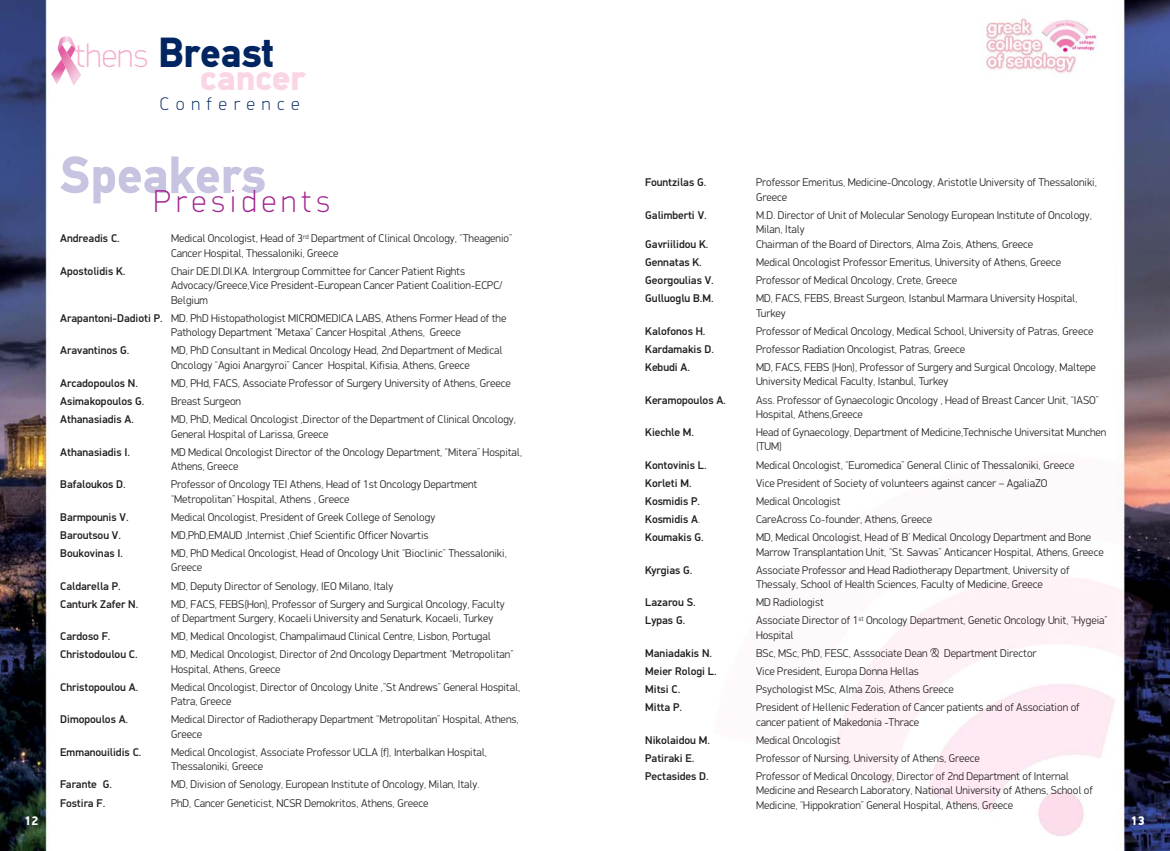
<style>
.page{position:relative;width:1170px;height:851px;background:#fff}
.page>*{position:absolute;margin:0;border:0;box-sizing:border-box;transform-origin:0 0}
.t1{font:900 52.38px "PF Din Text";color:#c7c4e2}
.t2{font:900 42.25px "PF Din Text";color:#002561}
.t3{font:900 35.75px "PF Din Display";color:#fad5e5}
.t4{font:100 33.88px "PF Din Display";color:#f6adcd}
.t5{font:100 31.62px "PF Din Display";letter-spacing:.155em;color:#a2238e}
.t6{font:100 18.25px "PF Din Display";letter-spacing:.36em;color:#002561}
.t7{font:900 12.5px "PF Din Display";color:#fff}
.t8{font:300 11.25px/14.4px "PF Din Display";color:#231f20}
.t9{font:500 11.25px "PF Din Display";color:#231f20}
.s1{font-weight:500}
.s2{font-weight:300}
</style>
<div class="page">
<img style="left:0;top:0;width:1169px;height:850px">
<svg style="left:51px;top:36px;width:30px;height:50px"></svg>
<h3 class="t4" style="left:74px;top:44px;width:76px">thens</h3>
<h2 class="t2" style="left:158px;top:38px;width:117px">Breast</h2>
<h3 class="t6" style="left:160px;top:97px;width:141px">Conference</h3>
<h3 class="t3" style="left:200px;top:65px;width:106px">cancer</h3>
<h1 class="t1" style="left:60px;top:156px;width:207px">Speakers</h1>
<h3 class="t5" style="left:154px;top:190px;width:178px">Presidents</h3>
<p class="t9" style="left:60px;top:234px;width:61px">Andreadis C.</p>
<p class="t8" style="left:171px;top:232px;width:342px">Medical Oncologist, Head of 3<sup>rd</sup> Department of Clinical Oncology, “Theagenio”<br>Cancer Hospital, Thessaloniki, Greece</p>
<p class="t9" style="left:60px;top:267px;width:67px">Apostolidis K.</p>
<p class="t8" style="left:171px;top:265px;width:333px">Chair DE.DI.DI.KA. Intergroup Committee for Cancer Patient Rights<br>Advocacy/Greece,Vice President-European Cancer Patient Coalition-ECPC/<br>Belgium</p>
<p class="t8" style="left:171px;top:312px;width:337px;text-indent:-111px"><span class="s1">Arapantoni-Dadioti P.</span> MD. PhD Histopathologist MICROMΕDICA LABS, Athens Former Head of the<br>Pathology Department “Metaxa” Cancer Hospital ,Athens, Greece</p>
<p class="t9" style="left:60px;top:346px;width:71px">Aravantinos G.</p>
<p class="t8" style="left:171px;top:344px;width:333px">MD, PhD Consultant in Medical Oncology Head, 2nd Department of Medical<br>Oncology “Agioi Anargyroi” Cancer Hospital, Κifisia, Athens, Greece</p>
<p class="t9" style="left:60px;top:379px;width:79px">Arcadopoulos N.</p>
<p class="t8" style="left:171px;top:377px;width:341px">MD, PHd, FACS, Associate Professor of Surgery University of Athens, Greece</p>
<p class="t9" style="left:60px;top:397px;width:86px">Asimakopoulos G.</p>
<p class="t8" style="left:171px;top:395px;width:72px">Breast Surgeon</p>
<p class="t9" style="left:60px;top:415px;width:75px">Athanasiadis A.</p>
<p class="t8" style="left:171px;top:413px;width:346px">MD, PhD, Medical Oncologist ,Director of the Department of Clinical Oncology,<br>General Hospital of Larissa, Greece</p>
<p class="t9" style="left:60px;top:448px;width:71px">Athanasiadis I.</p>
<p class="t8" style="left:171px;top:445px;width:353px">MD Medical Oncologist Director of the Oncology Department, “Mitera” Hospital,<br>Athens, Greece</p>
<p class="t9" style="left:60px;top:480px;width:67px">Bafaloukos D.</p>
<p class="t8" style="left:171px;top:478px;width:308px">Professor of Oncology TEI Athens, Head of 1st Oncology Department “Metropolitan” Hospital, Athens , Greece</p>
<p class="t9" style="left:60px;top:513px;width:70px">Barmpounis V.</p>
<p class="t8" style="left:171px;top:510px;width:266px">Medical Oncologist, President of Greek College of Senology</p>
<p class="t9" style="left:60px;top:531px;width:62px">Baroutsou V.</p>
<p class="t8" style="left:171px;top:529px;width:259px">MD,PhD,EMAUD ,Internist ,Chief Scientific Officer Novartis</p>
<p class="t9" style="left:60px;top:549px;width:64px">Boukovinas I.</p>
<p class="t8" style="left:171px;top:547px;width:337px">MD, PhD Medical Oncologist, Head of Oncology Unit “Bioclinic” Thessaloniki,<br>Greece</p>
<p class="t9" style="left:60px;top:581px;width:62px">Caldarella P.</p>
<p class="t8" style="left:171px;top:579px;width:224px">MD, Deputy Director of Senology, IEO Milano, Italy</p>
<p class="t9" style="left:60px;top:599px;width:80px">Canturk Zafer N.</p>
<p class="t8" style="left:171px;top:597px;width:335px">MD, FACS, FEBS(Hon), Professor of Surgery and Surgical Oncology, Faculty of Department Surgery, Kocaeli University and Senaturk, Kocaeli, Turkey</p>
<p class="t9" style="left:60px;top:632px;width:52px">Cardoso F.</p>
<p class="t8" style="left:171px;top:630px;width:321px">MD, Medical Oncologist, Champalimaud Clinical Centre, Lisbon, Portugal</p>
<p class="t9" style="left:60px;top:650px;width:79px">Christodoulou C.</p>
<p class="t8" style="left:171px;top:648px;width:344px">MD, Medical Oncologist, Director of 2nd Oncology Department “Metropolitan”<br>Hospital, Athens, Greece</p>
<p class="t9" style="left:60px;top:683px;width:80px">Christopoulou A.</p>
<p class="t8" style="left:171px;top:680px;width:351px">Medical Oncologist, Director of Oncology Unite ,”St Andrews” General Hospital,<br>Patra, Greece</p>
<p class="t9" style="left:60px;top:715px;width:69px">Dimopoulos A.</p>
<p class="t8" style="left:171px;top:713px;width:349px">Medical Director of Radiotherapy Department “Metropolitan” Hospital, Athens,<br>Greece</p>
<p class="t9" style="left:60px;top:748px;width:83px">Emmanouilidis C.</p>
<p class="t8" style="left:171px;top:745px;width:317px">Medical Oncologist, Associate Professor UCLA (f), Interbalkan Hospital,<br>Thessaloniki, Greece</p>
<p class="t9" style="left:60px;top:780px;width:53px">Farante G.</p>
<p class="t8" style="left:171px;top:778px;width:310px">MD, Division of Senology, European Institute of Oncology, Milan, Italy.</p>
<p class="t9" style="left:60px;top:798px;width:47px">Fostira F.</p>
<p class="t8" style="left:171px;top:796px;width:259px">PhD, Cancer Geneticist, NCSR Demokritos, Athens, Greece</p>
<p class="t9" style="left:645px;top:179px;width:63px">Fountzilas G.</p>
<p class="t8" style="left:756px;top:176px;width:342px">Professor Emeritus, Medicine-Oncology, Aristotle University of Thessaloniki,<br>Greece</p>
<p class="t9" style="left:645px;top:211px;width:63px">Galimberti V.</p>
<p class="t8" style="left:756px;top:209px;width:337px">M.D. Director of Unit of Molecular Senology European Institute of Oncology,<br>Milan, Italy</p>
<p class="t9" style="left:645px;top:240px;width:65px">Gavriilidou Κ.</p>
<p class="t8" style="left:756px;top:238px;width:278px">Chairman of the Board of Directors, Alma Zois, Athens, Greece</p>
<p class="t9" style="left:645px;top:258px;width:58px">Gennatas K.</p>
<p class="t8" style="left:756px;top:256px;width:307px">Medical Oncologist Professor Emeritus, University of Athens, Greece</p>
<p class="t9" style="left:645px;top:276px;width:70px">Georgoulias V.</p>
<p class="t8" style="left:756px;top:274px;width:202px">Professor of Medical Oncology, Crete, Greece</p>
<p class="t9" style="left:645px;top:294px;width:70px">Gulluoglu B.M.</p>
<p class="t8" style="left:756px;top:292px;width:323px">MD, FACS, FEBS, Breast Surgeon, Istanbul Marmara University Hospital,<br>Turkey</p>
<p class="t9" style="left:645px;top:327px;width:62px">Kalofonos H.</p>
<p class="t8" style="left:756px;top:325px;width:339px">Professor of Medical Oncology, Medical School, University of Patras, Greece</p>
<p class="t9" style="left:645px;top:345px;width:70px">Kardamakis D.</p>
<p class="t8" style="left:756px;top:343px;width:210px">Professor Radiation Oncologist, Patras, Greece</p>
<p class="t9" style="left:645px;top:363px;width:46px">Kebudi A.</p>
<p class="t8" style="left:756px;top:361px;width:341px">MD, FACS, FEBS (Hon), Professor of Surgery and Surgical Oncology, Maltepe<br>University Medical Faculty, Istanbul, Turkey</p>
<p class="t9" style="left:645px;top:395px;width:82px">Keramopoulos A.</p>
<p class="t8" style="left:756px;top:393px;width:344px">Ass. Professor of Gynaecologic Oncology , Head of Breast Cancer Unit, “IASO”<br>Hospital, Athens,Greece</p>
<p class="t9" style="left:645px;top:428px;width:50px">Kiechle M.</p>
<p class="t8" style="left:756px;top:426px;width:352px">Head of Gynaecology, Department of Medicine,Technische Universitat Munchen (TUM)</p>
<p class="t9" style="left:645px;top:460px;width:63px">Kontovinis L.</p>
<p class="t8" style="left:756px;top:458px;width:320px">Medical Oncologist, “Euromedica” General Clinic of Thessaloniki, Greece</p>
<p class="t9" style="left:645px;top:479px;width:48px">Korleti M.</p>
<p class="t8" style="left:756px;top:476px;width:293px">Vice President of Society of volunteers against cancer – AgaliaZO</p>
<p class="t9" style="left:645px;top:497px;width:56px">Kosmidis P.</p>
<p class="t8" style="left:756px;top:495px;width:86px">Medical Oncologist</p>
<p class="t9" style="left:645px;top:515px;width:57px">Kosmidis A<span class="s2">.</span></p>
<p class="t8" style="left:756px;top:513px;width:178px">CareAcross Co-founder, Athens, Greece</p>
<p class="t9" style="left:645px;top:533px;width:60px">Koumakis G.</p>
<p class="t8" style="left:756px;top:531px;width:349px">MD, Medical Oncologist, Head of B’ Medical Oncology Department and Bone<br>Marrow Transplantation Unit, “St. Savvas” Anticancer Hospital, Athens, Greece</p>
<p class="t9" style="left:645px;top:565px;width:49px">Kyrgias G.</p>
<p class="t8" style="left:756px;top:563px;width:315px">Associate Professor and Head Radiotherapy Department, University of<br>Thessaly, School of Health Sciences, Faculty of Medicine, Greece</p>
<p class="t9" style="left:645px;top:598px;width:52px">Lazarou S.</p>
<p class="t8" style="left:756px;top:596px;width:69px">MD Radiologist</p>
<p class="t9" style="left:645px;top:616px;width:42px">Lypas G.</p>
<p class="t8" style="left:756px;top:614px;width:353px">Associate Director of 1<sup>st</sup> Oncology Department, Genetic Oncology Unit, “Hygeia”<br>Hospital</p>
<p class="t9" style="left:645px;top:649px;width:68px">Maniadakis N.</p>
<p class="t8" style="left:756px;top:646px;width:282px">BSc, MSc, PhD, FESC, Asssociate Dean &amp; Department Director</p>
<p class="t9" style="left:645px;top:667px;width:73px">Meier Rologi L.</p>
<p class="t8" style="left:756px;top:665px;width:164px">Vice President, Europa Donna Hellas</p>
<p class="t9" style="left:645px;top:685px;width:37px">Mitsi C.</p>
<p class="t8" style="left:756px;top:683px;width:199px">Psychologist MSc, Alma Zois, Athens Greece</p>
<p class="t9" style="left:645px;top:703px;width:38px">Mitta P.</p>
<p class="t8" style="left:756px;top:701px;width:325px">President of Hellenic Federation of Cancer patients and of Association of cancer patient of Makedonia -Thrace</p>
<p class="t9" style="left:645px;top:735px;width:66px">Nikolaidou M.</p>
<p class="t8" style="left:756px;top:733px;width:86px">Medical Oncologist</p>
<p class="t9" style="left:645px;top:754px;width:51px">Patiraki E.</p>
<p class="t8" style="left:756px;top:751px;width:225px">Professor of Nursing, University of Athens, Greece</p>
<p class="t9" style="left:645px;top:772px;width:65px">Pectasides D.</p>
<p class="t8" style="left:756px;top:770px;width:338px">Professor of Medical Oncology, Director of 2nd Department of Internal<br>Medicine and Research Laboratory, National University of Athens, School of<br>Medicine, “Hippokration” General Hospital, Athens, Greece</p>
<p class="t7" style="left:25px;top:816px;width:15px">12</p>
<p class="t7" style="left:1130px;top:816px;width:15px">13</p>
</div>
